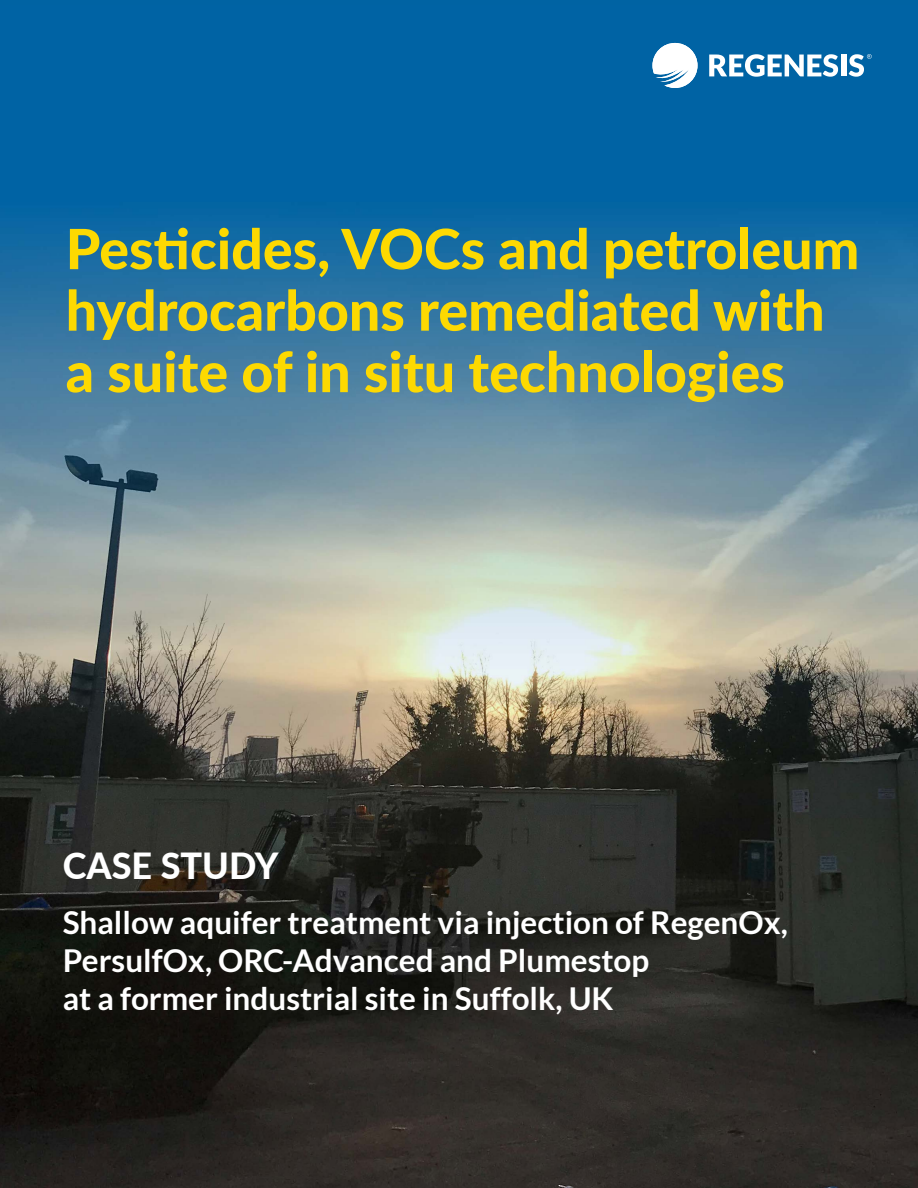
<style>
.page{position:relative;width:918px;height:1188px;background:#fff}
.page>*{position:absolute;margin:0;border:0;box-sizing:border-box;transform-origin:0 0}
.t1{font:800 55.5px/61.5px "Lato";color:#fdd901}
.t2{font:800 36px "Lato";color:#fff}
.t3{font:700 31.5px/37.8px "Lato";color:#fff}
</style>
<div class="page">
<div style="left:0;top:0;width:918px;height:6px;background:#0063a3"></div>
<img style="left:0;top:6px;width:918px;height:1182px">
<svg style="left:652px;top:43px;width:46px;height:45px"></svg>
<svg style="left:709px;top:54px;width:129px;height:23px"></svg>
<div style="left:841px;top:55px;width:5px;height:21px;background:#fff"></div>
<svg style="left:849px;top:54px;width:23px;height:23px"></svg>
<h1 class="t1" style="left:66px;top:216px;width:795px">Pesticides, VOCs and petroleum hydrocarbons remediated with a suite of in situ technologies</h1>
<p class="t2" style="left:63px;top:840px;width:217px">CASE STUDY</p>
<p class="t3" style="left:63px;top:903px;width:727px">Shallow aquifer treatment via injection of RegenOx,<br>PersulfOx, ORC-Advanced and Plumestop<br>at a former industrial site in Suffolk, UK</p>
</div>
